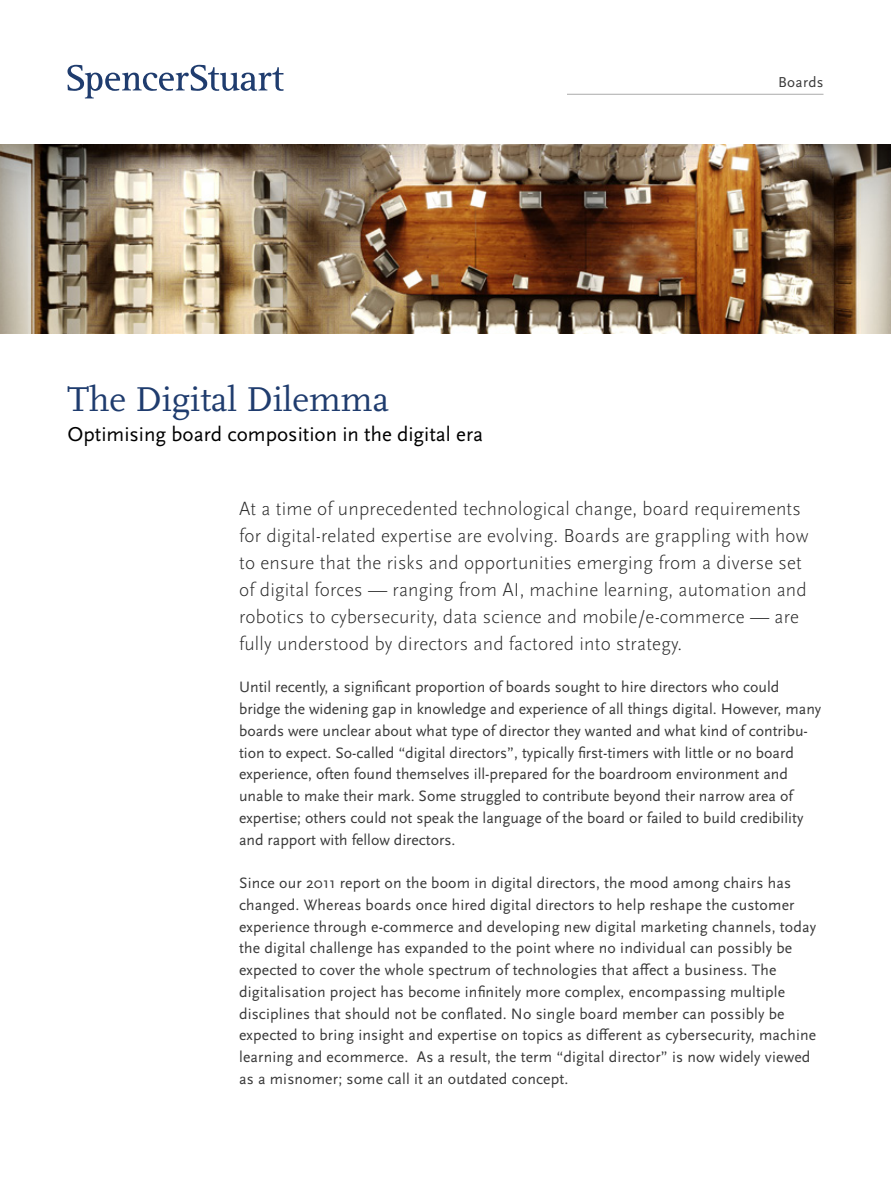
<style>
.page{position:relative;width:891px;height:1188px;background:#fff}
.page>*{position:absolute;margin:0;border:0;box-sizing:border-box;transform-origin:0 0}
.t1{font:36px "Scala Pro";color:#1f3c6e}
.t2{font:21px "Scala Sans Pro";color:#000}
.t3{font:300 19.5px/27px "Scala Sans Pro";letter-spacing:.01em;color:#292929}
.t4{font:15.75px/21.8px "Scala Sans Pro";letter-spacing:.01em;color:#393939}
.t5{font:15px "Scala Sans Pro";letter-spacing:.02em;color:#393939}
</style>
<div class="page">
<img style="left:0;top:144px;width:891px;height:189px">
<svg style="left:67px;top:65px;width:217px;height:33px"></svg>
<hr style="left:567px;top:94px;width:257px;height:1px;background:#aaa">
<h1 class="t1" style="left:68px;top:378px;width:323px">The Digital Dilemma</h1>
<h2 class="t2" style="left:68px;top:422px;width:417px">Optimising board composition in the digital era</h2>
<p class="t5" style="left:778px;top:73px;width:47px">Boards</p>
<p class="t3" style="left:239px;top:496px;width:571px">At a time of unprecedented technological change, board requirements for digital-related expertise are evolving. Boards are grappling with how to ensure that the risks and opportunities emerging from a diverse set of digital forces — ranging from AI, machine learning, automation and robotics to cybersecurity, data science and mobile/e-commerce — are fully understood by directors and factored into strategy.</p>
<p class="t4" style="left:239px;top:676px;width:584px">Until recently, a significant proportion of boards sought to hire directors who could bridge the widening gap in knowledge and experience of all things digital. However, many boards were unclear about what type of director they wanted and what kind of contribu&shy;tion to expect. So-called “digital directors”, typically first-timers with little or no board experience, often found themselves ill-prepared for the boardroom environment and unable to make their mark. Some struggled to contribute beyond their narrow area of expertise; others could not speak the language of the board or failed to build credibility and rapport with fellow directors.</p>
<p class="t4" style="left:239px;top:872px;width:579px">Since our 2011 report on the boom in digital directors, the mood among chairs has changed. Whereas boards once hired digital directors to help reshape the customer experience through e-commerce and developing new digital marketing channels, today the digital challenge has expanded to the point where no individual can possibly be expected to cover the whole spectrum of technologies that affect a business. The digitalisation project has become infinitely more complex, encompassing multiple disciplines that should not be conflated. No single board member can possibly be expected to bring insight and expertise on topics as different as cybersecurity, machine learning and ecommerce. As a result, the term “digital director” is now widely viewed as a misnomer; some call it an outdated concept.</p>
</div>
